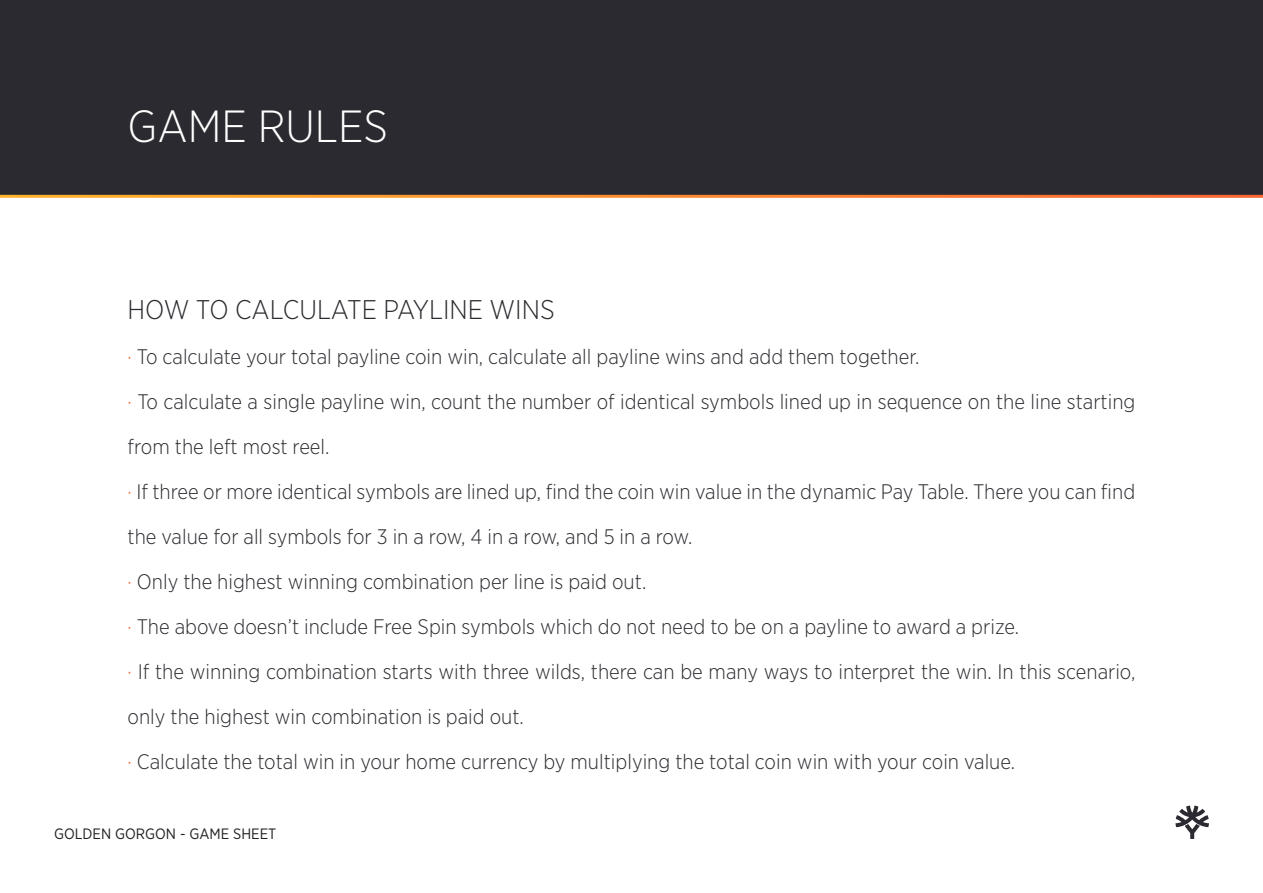
<style>
.page{position:relative;width:1263px;height:893px;background:#fff}
.page>*{position:absolute;margin:0;border:0;box-sizing:border-box;transform-origin:0 0}
.t1{font:300 45px "Gotham Narrow";color:#fff}
.t2{font:300 27px "Gotham Narrow";color:#2a2a30}
.t3{font:300 21px/45px "Gotham Narrow";color:#2a2a30}
.t4{font:15px "Gotham Narrow";color:#231f20}
.s1{color:#fa6432}
</style>
<div class="page">
<div style="left:0;top:0;width:1263px;height:196px;background:#2a2a30"></div>
<svg style="left:1175px;top:805px;width:34px;height:34px"></svg>
<hr style="left:0;top:195px;width:1263px;height:3px;background:#fff">
<p class="t1" style="left:128px;top:99px;width:262px">GAME RULES</p>
<p class="t2" style="left:128px;top:293px;width:429px">HOW TO CALCULATE PAYLINE WINS</p>
<p class="t3" style="left:128px;top:334px;width:793px"><span class="s1">·</span> To calculate your total payline coin win, calculate all payline wins and add them together.</p>
<p class="t3" style="left:128px;top:379px;width:1009px"><span class="s1">·</span> To calculate a single payline win, count the number of identical symbols lined up in sequence on the line starting from the left most reel.</p>
<p class="t3" style="left:128px;top:469px;width:1009px"><span class="s1">·</span> If three or more identical symbols are lined up, find the coin win value in the dynamic Pay Table. There you can find the value for all symbols for 3 in a row, 4 in a row, and 5 in a row.</p>
<p class="t3" style="left:128px;top:559px;width:520px"><span class="s1">·</span> Only the highest winning combination per line is paid out.</p>
<p class="t3" style="left:128px;top:604px;width:893px"><span class="s1">·</span> The above doesn’t include Free Spin symbols which do not need to be on a payline to award a prize.</p>
<p class="t3" style="left:128px;top:649px;width:1009px"><span class="s1">·</span> If the winning combination starts with three wilds, there can be many ways to interpret the win. In this scenario, only the highest win combination is paid out.</p>
<p class="t3" style="left:128px;top:739px;width:889px"><span class="s1">·</span> Calculate the total win in your home currency by multiplying the total coin win with your coin value.</p>
<p class="t4" style="left:54px;top:824px;width:224px">GOLDEN GORGON - GAME SHEET</p>
</div>
